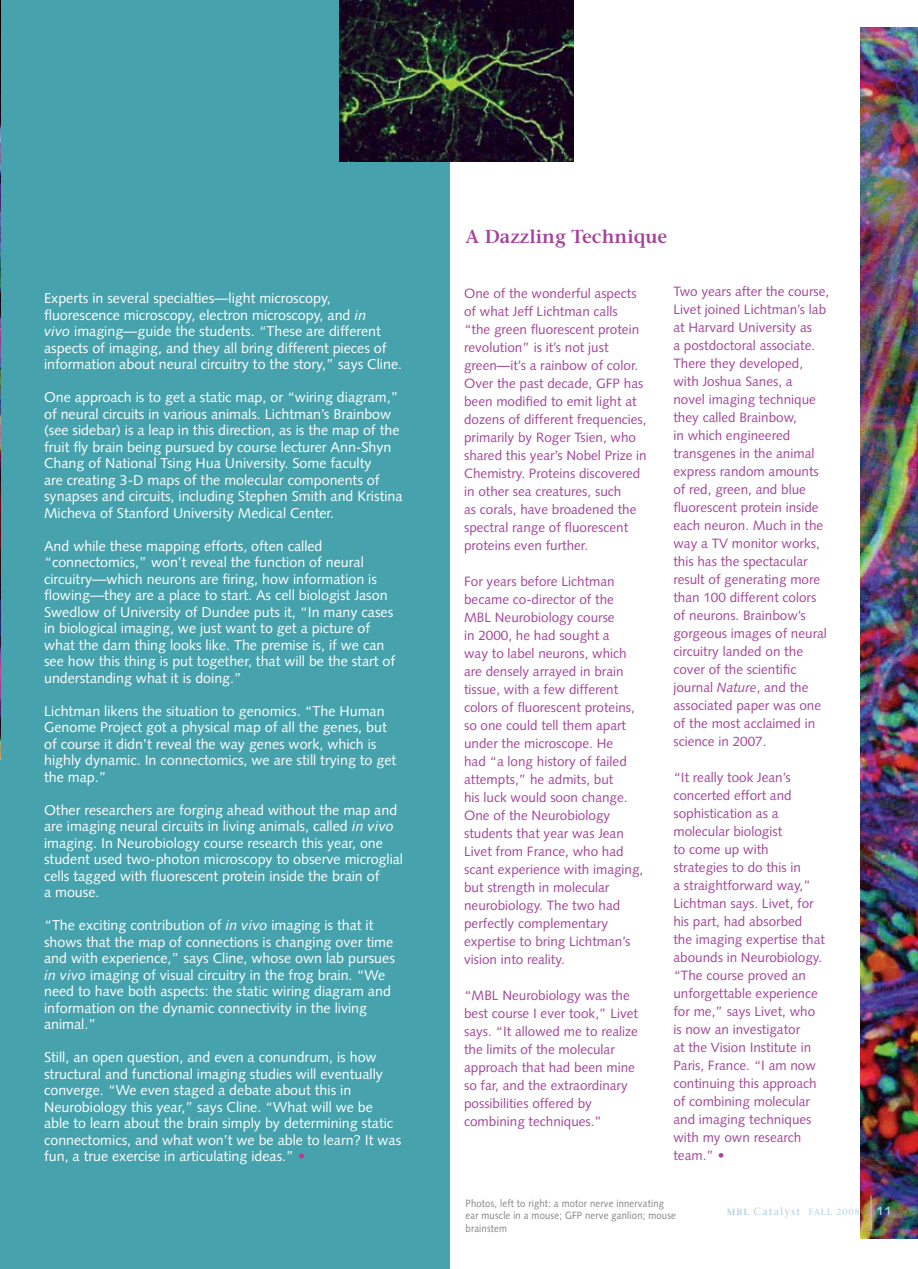
<style>
.page{position:relative;width:918px;height:1269px;background:#fff}
.page>*{position:absolute;margin:0;border:0;box-sizing:border-box;transform-origin:0 0}
.t1{font:600 18.75px "Stone Serif";color:#a54499}
.t2{font:14.25px/16.5px "Syntax";color:#fff}
.t3{font:13.5px/18px "Syntax";color:#a54499}
.t4{font:700 12px "Syntax";color:#b3cee1}
.t5{font:10.5px/12.6px "Syntax";letter-spacing:.02em;color:#808284;scale:.9 1}
.t6{font:10.5px "Stone Serif";letter-spacing:.1em;color:#b3cee1}
.s1{font-style:italic}
.s2{color:#c93092}
.s3{font-weight:600;font-size:9px}
.s4{font-size:9px}
</style>
<div class="page">
<div style="left:0;top:0;width:450px;height:1269px;background:#46a3ad"></div>
<img style="left:860px;top:27px;width:58px;height:1212px">
<img style="left:340px;top:0;width:234px;height:161px">
<img style="left:0;top:0;width:1px;height:760px">
<hr style="left:871px;top:1196px;width:1px;height:35px;background:#b3cee1">
<p class="t2" style="left:44px;top:290px;width:360px">Experts in several specialties—light microscopy, fluorescence microscopy, electron microscopy, and <span class="s1">in<br>vivo</span> imaging—guide the students. “These are different aspects of imaging, and they all bring different pieces of information about neural circuitry to the story,” says Cline.</p>
<p class="t2" style="left:44px;top:389px;width:360px">One approach is to get a static map, or “wiring diagram,” of neural circuits in various animals. Lichtman’s Brainbow (see sidebar) is a leap in this direction, as is the map of the fruit fly brain being pursued by course lecturer Ann-Shyn Chang of National Tsing Hua University. Some faculty<br>are creating 3-D maps of the molecular components of synapses and circuits, including Stephen Smith and Kristina Micheva of Stanford University Medical Center.</p>
<p class="t2" style="left:44px;top:538px;width:353px">And while these mapping efforts, often called “connectomics,” won’t reveal the function of neural circuitry—which neurons are firing, how information is flowing—they are a place to start. As cell biologist Jason Swedlow of University of Dundee puts it, “In many cases in biological imaging, we just want to get a picture of what the darn thing looks like. The premise is, if we can see how this thing is put together, that will be the start of understanding what it is doing.”</p>
<p class="t2" style="left:44px;top:703px;width:354px">Lichtman likens the situation to genomics. “The Human Genome Project got a physical map of all the genes, but of course it didn’t reveal the way genes work, which is highly dynamic. In connectomics, we are still trying to get the map.”</p>
<p class="t2" style="left:44px;top:802px;width:361px">Other researchers are forging ahead without the map and are imaging neural circuits in living animals, called <span class="s1">in vivo </span>imaging. In Neurobiology course research this year, one student used two-photon microscopy to observe microglial cells tagged with fluorescent protein inside the brain of<br>a mouse.</p>
<p class="t2" style="left:44px;top:917px;width:352px">“The exciting contribution of <span class="s1">in vivo</span> imaging is that it shows that the map of connections is changing over time and with experience,” says Cline, whose own lab pursues <span class="s1">in vivo</span> imaging of visual circuitry in the frog brain. “We need to have both aspects: the static wiring diagram and information on the dynamic connectivity in the living animal.”</p>
<p class="t2" style="left:44px;top:1049px;width:359px">Still, an open question, and even a conundrum, is how structural and functional imaging studies will eventually converge. “We even staged a debate about this in Neurobiology this year,” says Cline. “What will we be able to learn about the brain simply by determining static connectomics, and what won’t we be able to learn? It was fun, a true exercise in articulating ideas.” <span class="s2">•</span></p>
<h1 class="t1" style="left:466px;top:225px;width:203px">A Dazzling Technique</h1>
<p class="t3" style="left:464px;top:284px;width:184px">One of the wonderful aspects of what Jeff Lichtman calls “the green fluorescent protein revolution” is it’s not just green—it’s a rainbow of color.<br>Over the past decade, GFP has been modified to emit light at dozens of different frequencies, primarily by Roger Tsien, who shared this year’s Nobel Prize in<br>Chemistry. Proteins discovered in other sea creatures, such<br>as corals, have broadened the spectral range of fluorescent proteins even further.</p>
<p class="t3" style="left:464px;top:572px;width:181px">For years before Lichtman became co-director of the<br>MBL Neurobiology course<br>in 2000, he had sought a<br>way to label neurons, which are densely arrayed in brain tissue, with a few different colors of fluorescent proteins, so one could tell them apart under the microscope. He<br>had “a long history of failed attempts,” he admits, but<br>his luck would soon change.<br>One of the Neurobiology students that year was Jean<br>Livet from France, who had scant experience with imaging, but strength in molecular neurobiology. The two had perfectly complementary expertise to bring Lichtman’s vision into reality.</p>
<p class="t3" style="left:464px;top:986px;width:176px">“MBL Neurobiology was the best course I ever took,” Livet says. “It allowed me to realize the limits of the molecular approach that had been mine so far, and the extraordinary possibilities offered by combining techniques.”</p>
<p class="t3" style="left:673px;top:283px;width:157px">Two years after the course,<br>Livet joined Lichtman’s lab at Harvard University as<br>a postdoctoral associate.<br>There they developed, with Joshua Sanes, a<br>novel imaging technique they called Brainbow,<br>in which engineered transgenes in the animal express random amounts of red, green, and blue fluorescent protein inside each neuron. Much in the way a TV monitor works, this has the spectacular result of generating more than 100 different colors of neurons. Brainbow’s gorgeous images of neural circuitry landed on the cover of the scientific journal <span class="s1">Nature</span>, and the associated paper was one of the most acclaimed in science in 2007.</p>
<p class="t3" style="left:673px;top:769px;width:153px">“It really took Jean’s concerted effort and sophistication as a molecular biologist<br>to come up with strategies to do this in<br>a straightforward way,”<br>Lichtman says. Livet, for his part, had absorbed<br>the imaging expertise that abounds in Neurobiology. “The course proved an unforgettable experience for me,” says Livet, who is now an investigator<br>at the Vision Institute in<br>Paris, France. “I am now continuing this approach of combining molecular and imaging techniques with my own research team.” •</p>
<p class="t5" style="left:466px;top:1197px;width:235px">Photos, left to right: a motor nerve innervating ear muscle in a mouse; GFP nerve ganlion; mouse brainstem</p>
<p class="t6" style="left:727px;top:1205px;width:135px"><span class="s3">MBL</span> Catalyst <span class="s4">FALL 2008</span></p>
<p class="t4" style="left:877px;top:1204px;width:16px">11</p>
</div>
